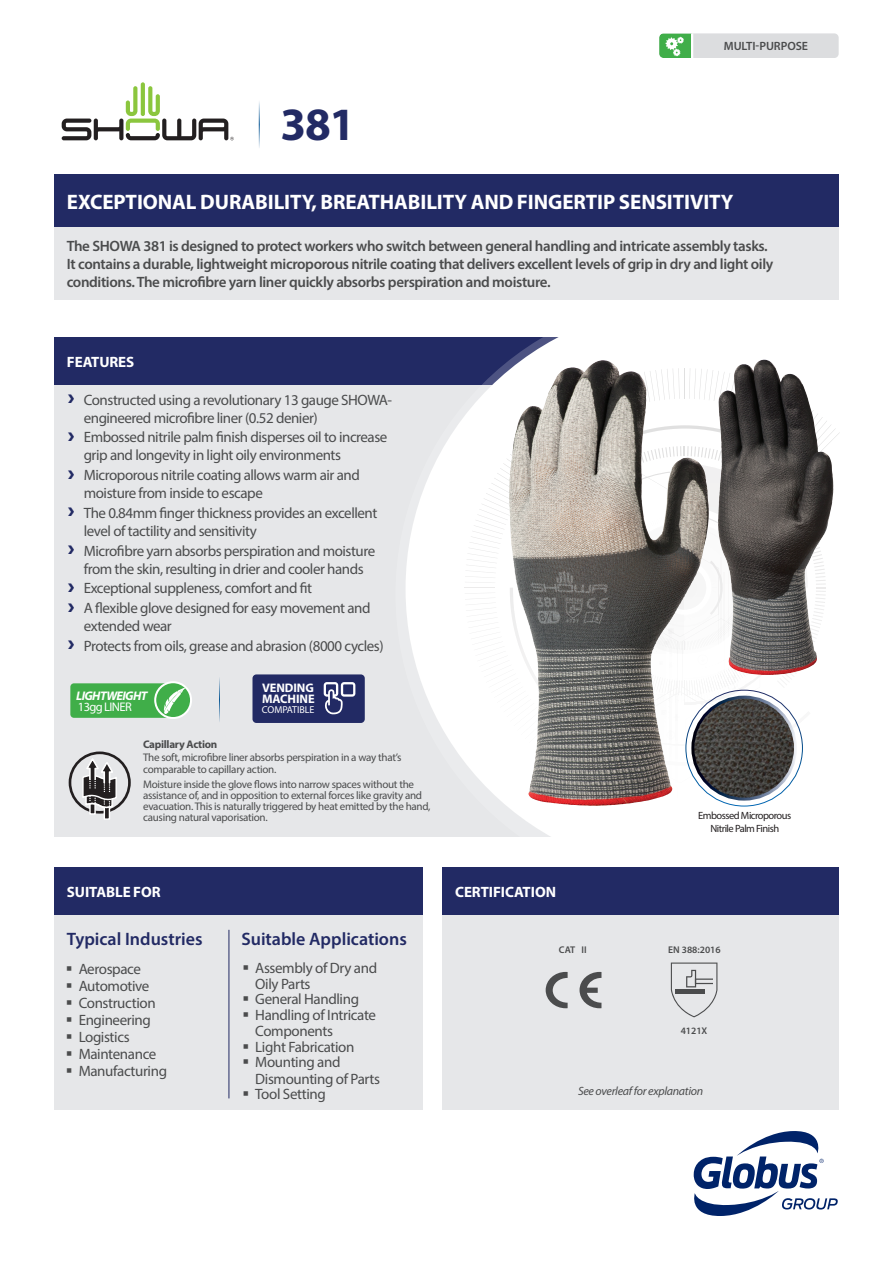
<style>
.page{position:relative;width:893px;height:1263px;background:#fff}
.page>*{position:absolute;margin:0;border:0;box-sizing:border-box;transform-origin:0 0}
.PRODUCT_NAME{font:700 46.5px "Myriad Pro";color:#222a64}
.SHORT_DESCRIPTION{font:700 21px "Myriad Pro";letter-spacing:-.005em;color:#fff}
.PANEL_SUB-HEAD{font:600 18px "Myriad Pro";color:#222a64}
.t1{font:15px/18px "Myriad Pro";letter-spacing:-.03em;color:#4b4c4d}
.LONG_DESCRIPTION{font:600 15px/18px "Myriad Pro";letter-spacing:-.025em;color:#4b4c4d}
.PANEL_HEADING{font:700 15px "Myriad Pro";letter-spacing:-.005em;color:#fff}
.t2{font:700 12.45px/11.1px "Myriad Pro";letter-spacing:-.005em;color:#fff}
.t3{font:italic 700 12.45px "Myriad Pro";letter-spacing:-.05em;color:#fff}
.t4{font:12.45px "Myriad Pro";letter-spacing:-.05em;color:#fff}
.t5{font:italic 12px "Myriad Pro";letter-spacing:-.025em;color:#4b4c4d}
.t6{font:600 12px "Myriad Pro";letter-spacing:-.005em;color:#4b4c4d}
.Bullet_List{font:11.1px/11.1px "Myriad Pro";letter-spacing:-.025em;color:#4b4c4d}
.Bullet_List-2{font:700 11.1px "Myriad Pro";letter-spacing:-.025em;color:#4b4c4d}
.Standard_Product_Tex{font:10.5px "Myriad Pro";letter-spacing:-.05em;color:#231f20}
.t7{font:10.05px "Myriad Pro";letter-spacing:-.005em;color:#fff}
.CERTIFICATION_TEXT{font:600 9.75px "Myriad Pro";color:#4b4c4d}
</style>
<div class="page">
<div style="left:54px;top:385px;width:778px;height:331px;background:#e6e7e9"></div>
<div style="left:54px;top:716px;width:580px;height:121px;background:#e6e7e9"></div>
<div style="left:54px;top:337px;width:586px;height:48px;background:#222a64"></div>
<div style="left:54px;top:915px;width:368px;height:195px;background:#e6e7e9"></div>
<hr style="left:229px;top:930px;width:1px;height:168px;background:#222a64">
<div style="left:54px;top:867px;width:368px;height:48px;background:#222a64"></div>
<div style="left:442px;top:867px;width:397px;height:48px;background:#222a64"></div>
<svg style="left:405px;top:337px;width:371px;height:500px;fill:#fff"></svg>
<div style="left:635px;top:660px;width:9px;height:178px;background:#fff"></div>
<div style="left:618px;top:584px;width:18px;height:254px;background:#fff"></div>
<hr style="left:675px;top:678px;width:3px;height:160px;background:#231f20">
<hr style="left:669px;top:629px;width:3px;height:209px;background:#231f20">
<div style="left:658px;top:641px;width:8px;height:197px;background:#fff"></div>
<div style="left:646px;top:634px;width:18px;height:204px;background:#fff"></div>
<svg style="left:465px;top:368px;width:375px;height:450px"></svg>
<hr style="left:734px;top:579px;width:1px;height:128px;background:#231f20;border-radius:50%">
<hr style="left:733px;top:584px;width:1px;height:160px;background:#231f20;border-radius:50%">
<svg style="left:569px;top:539px;width:114px;height:115px;background:#524f4c"></svg>
<svg style="left:634px;top:695px;width:114px;height:114px"></svg>
<hr style="left:259px;top:99px;width:1px;height:50px;background:#005292">
<div style="left:54px;top:174px;width:785px;height:53px;background:#222a64"></div>
<div style="left:442px;top:915px;width:397px;height:195px;background:#e6e7e9"></div>
<svg style="left:141px;top:82px;width:4px;height:34px"></svg>
<svg style="left:62px;top:86px;width:172px;height:54px"></svg>
<div style="left:658px;top:32px;width:182px;height:27px;background:#dcdddf;border-radius:6px"></div>
<div style="left:656px;top:30px;width:186px;height:31px;border:3px solid #fff;border-radius:6px"></div>
<svg style="left:659px;top:33px;width:35px;height:25px"></svg>
<svg style="left:693px;top:1131px;width:145px;height:85px"></svg>
<div style="left:54px;top:227px;width:785px;height:73px;background:#e6e7e9"></div>
<svg style="left:671px;top:962px;width:46px;height:55px"></svg>
<svg style="left:579px;top:972px;width:22px;height:36px"></svg>
<svg style="left:546px;top:972px;width:22px;height:36px"></svg>
<div style="left:252px;top:674px;width:113px;height:49px;background:#222a64;border-radius:4px"></div>
<svg style="left:324px;top:682px;width:31px;height:32px"></svg>
<div style="left:70px;top:683px;width:105px;height:35px;background:#40ae49;border-radius:4px"></div>
<svg style="left:155px;top:682px;width:36px;height:36px"></svg>
<svg style="left:162px;top:686px;width:26px;height:31px"></svg>
<div style="left:154px;top:681px;width:38px;height:38px;border:2px solid #fff;border-radius:50%"></div>
<hr style="left:219px;top:675px;width:1px;height:47px;background:#005292">
<div style="left:89px;top:803px;width:7px;height:12px;border:1px solid #fff"></div>
<div style="left:104px;top:808px;width:5px;height:11px;background:#231f20"></div>
<div style="left:104px;top:807px;width:6px;height:13px;border:1px solid #fff"></div>
<svg style="left:69px;top:751px;width:62px;height:63px"></svg>
<img style="left:509px;top:360px;width:93px;height:258px">
<img style="left:718px;top:360px;width:45px;height:313px">
<img style="left:693px;top:697px;width:102px;height:102px;border-radius:51px">
<div style="left:691px;top:696px;width:106px;height:105px;border:3px solid #fff;border-radius:50%"></div>
<p class="PRODUCT_NAME" style="left:281px;top:94px;width:76px">381</p>
<p class="t6" style="left:724px;top:39px;width:86px">MULTI-PURPOSE</p>
<p class="SHORT_DESCRIPTION" style="left:67px;top:188px;width:668px">EXCEPTIONAL DURABILITY, BREATHABILITY AND FINGERTIP SENSITIVITY</p>
<p class="LONG_DESCRIPTION" style="left:67px;top:237px;width:708px">The SHOWA 381 is designed to protect workers who switch between general handling and intricate assembly tasks.<br>It contains a durable, lightweight microporous nitrile coating that delivers excellent levels of grip in dry and light oily conditions. The microfibre yarn liner quickly absorbs perspiration and moisture.</p>
<p class="PANEL_HEADING" style="left:67px;top:352px;width:69px">FEATURES</p>
<p class="t1" style="left:84px;top:390px;width:310px">Constructed using a revolutionary 13 gauge SHOWA&shy;engineered microfibre liner (0.52 denier)</p>
<p class="t1" style="left:84px;top:428px;width:305px">Embossed nitrile palm finish disperses oil to increase grip and longevity in light oily environments</p>
<p class="t1" style="left:84px;top:466px;width:278px">Microporous nitrile coating allows warm air and moisture from inside to escape</p>
<p class="t1" style="left:84px;top:504px;width:295px">The 0.84mm finger thickness provides an excellent level of tactility and sensitivity</p>
<p class="t1" style="left:84px;top:541px;width:293px">Microfibre yarn absorbs perspiration and moisture from the skin, resulting in drier and cooler hands</p>
<p class="t1" style="left:84px;top:579px;width:230px">Exceptional suppleness, comfort and fit</p>
<p class="t1" style="left:84px;top:599px;width:288px">A flexible glove designed for easy movement and extended wear</p>
<p class="t1" style="left:84px;top:637px;width:301px">Protects from oils, grease and abrasion (8000 cycles)</p>
<p class="t3" style="left:76px;top:687px;width:73px">LIGHTWEIGHT</p>
<p class="t4" style="left:78px;top:699px;width:55px">13gg LINER</p>
<p class="t2" style="left:262px;top:682px;width:54px">VENDING<br>MACHINE</p>
<p class="t7" style="left:262px;top:703px;width:54px">COMPATIBLE</p>
<p class="Bullet_List-2" style="left:143px;top:737px;width:76px">Capillary Action</p>
<p class="Bullet_List" style="left:143px;top:750px;width:260px;line-height:12.5px">The soft, microfibre liner absorbs perspiration in a way that’s comparable to capillary action.</p>
<p class="Bullet_List" style="left:143px;top:778px;width:289px">Moisture inside the glove flows into narrow spaces without the assistance of, and in opposition to external forces like gravity and evacuation. This is naturally triggered by heat emitted by the hand, causing natural vaporisation.</p>
<p class="PANEL_HEADING" style="left:67px;top:882px;width:95px">SUITABLE FOR</p>
<p class="PANEL_HEADING" style="left:455px;top:882px;width:102px">CERTIFICATION</p>
<p class="Standard_Product_Tex" style="left:698px;top:809px;width:95px">Embossed Microporous</p>
<p class="Standard_Product_Tex" style="left:710px;top:822px;width:70px">Nitrile Palm Finish</p>
<p class="PANEL_SUB-HEAD" style="left:67px;top:928px;width:137px">Typical Industries</p>
<p class="PANEL_SUB-HEAD" style="left:241px;top:928px;width:167px">Suitable Applications</p>
<p class="t1" style="left:79px;top:960px;width:64px">Aerospace</p>
<p class="t1" style="left:79px;top:977px;width:72px">Automotive</p>
<p class="t1" style="left:79px;top:994px;width:78px">Construction</p>
<p class="t1" style="left:79px;top:1011px;width:74px">Engineering</p>
<p class="t1" style="left:79px;top:1028px;width:52px">Logistics</p>
<p class="t1" style="left:79px;top:1045px;width:79px">Maintenance</p>
<p class="t1" style="left:79px;top:1062px;width:90px">Manufacturing</p>
<p class="t1" style="left:255px;top:959px;width:123px;line-height:16.5px">Assembly of Dry and<br>Oily Parts</p>
<p class="t1" style="left:255px;top:990px;width:105px">General Handling</p>
<p class="t1" style="left:255px;top:1006px;width:122px;line-height:16.5px">Handling of Intricate<br>Components</p>
<p class="t1" style="left:255px;top:1037px;width:101px">Light Fabrication</p>
<p class="t1" style="left:255px;top:1054px;width:126px;line-height:16.5px">Mounting and<br>Dismounting of Parts</p>
<p class="t1" style="left:255px;top:1085px;width:72px">Tool Setting</p>
<p class="CERTIFICATION_TEXT" style="left:559px;top:944px;width:18px">CAT</p>
<p class="CERTIFICATION_TEXT" style="left:581px;top:944px;width:7px">II</p>
<p class="CERTIFICATION_TEXT" style="left:668px;top:943px;width:54px">EN 388:2016</p>
<p class="CERTIFICATION_TEXT" style="left:681px;top:1025px;width:28px">4121X</p>
<p class="t5" style="left:578px;top:1083px;width:127px">See overleaf for explanation</p>
</div>
